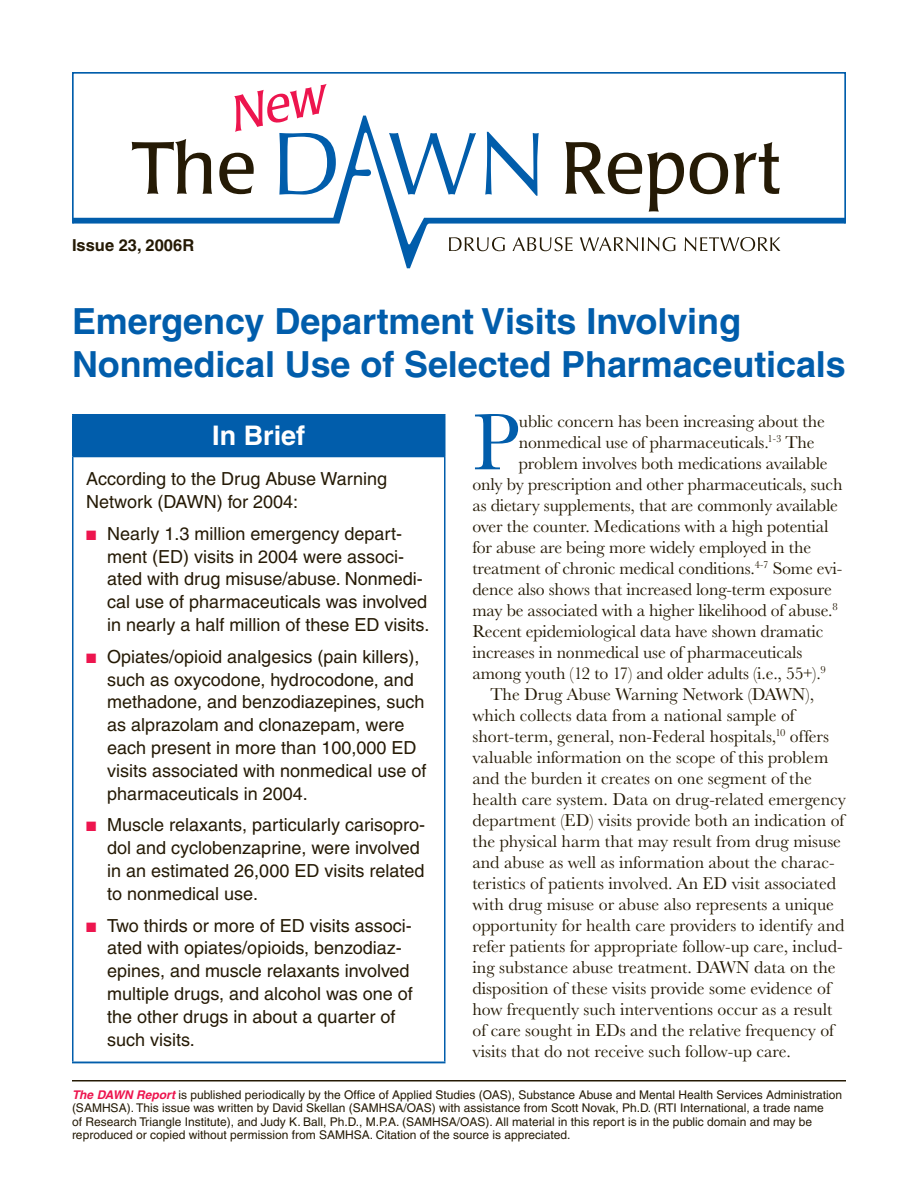
<style>
.page{position:relative;width:918px;height:1188px;background:#fff}
.page>*{position:absolute;margin:0;border:0;box-sizing:border-box;transform-origin:0 0}
.Body_text_-_pg_1_w_c{font:82.05px "URW Basker T";color:#015dab}
.t1{font:700 36px/43.2px "Helvetica";letter-spacing:-.005em;color:#015dab}
.Subhead_-_page_1{font:700 27px "Helvetica";color:#fff}
.In_Brief_bullets{font:18px/22.8px "Helvetica";color:#251a05}
.In_Brief_text{font:18px/22.8px "Helvetica";color:#251a05}
.Body_text_-_pg_1_ind{font:17.7px/21px "URW Basker T";color:#251a05}
.Body_text_-_pg_1_w_c-2{font:17.7px "URW Basker T";letter-spacing:-.01em;color:#251a05}
.Body_text{font:700 16.5px "Helvetica";color:#251a05}
.Table_text{font:12px/13.5px "Helvetica";color:#251a05}
.s1{color:#ed154e}
.s2{font-weight:700;font-style:italic;color:#ed154e}
</style>
<div class="page">
<hr style="left:72px;top:1080px;width:774px;height:2px;background:#251a05">
<svg style="left:75px;top:116px;width:768px;height:152px"></svg>
<div style="left:72px;top:72px;width:774px;height:152px;border:2px solid #015dab"></div>
<svg style="left:389px;top:133px;width:87px;height:62px"></svg>
<svg style="left:485px;top:132px;width:54px;height:64px"></svg>
<svg style="left:132px;top:139px;width:80px;height:55px"></svg>
<svg style="left:565px;top:142px;width:119px;height:70px"></svg>
<svg style="left:690px;top:153px;width:38px;height:41px"></svg>
<svg style="left:734px;top:142px;width:46px;height:52px"></svg>
<svg style="left:449px;top:237px;width:56px;height:14px"></svg>
<svg style="left:513px;top:237px;width:60px;height:14px"></svg>
<svg style="left:580px;top:237px;width:95px;height:14px"></svg>
<svg style="left:685px;top:237px;width:95px;height:14px"></svg>
<svg style="left:219px;top:84px;width:117px;height:111px"></svg>
<div style="left:73px;top:415px;width:372px;height:41px;background:#015dab"></div>
<hr style="left:72px;top:414px;width:374px;height:2px;background:#015dab">
<hr style="left:74px;top:455px;width:370px;height:2px;background:#015dab">
<hr style="left:72px;top:1062px;width:374px;height:1px;background:#015dab">
<hr style="left:72px;top:416px;width:2px;height:40px;background:#015dab">
<hr style="left:444px;top:416px;width:2px;height:40px;background:#015dab">
<hr style="left:72px;top:456px;width:2px;height:606px;background:#015dab">
<hr style="left:444px;top:456px;width:2px;height:606px;background:#015dab">
<p class="Body_text" style="left:72px;top:235px;width:124px">Issue 23, 2006R</p>
<p class="t1" style="left:72px;top:299px;width:775px">Emergency Department Visits Involving<br>Nonmedical Use of Selected Pharmaceuticals</p>
<p class="Subhead_-_page_1" style="left:212px;top:419px;width:95px">In Brief</p>
<p class="In_Brief_text" style="left:86px;top:467px;width:303px">According to the Drug Abuse Warning<br>Network (DAWN) for 2004:</p>
<p class="In_Brief_bullets" style="left:107px;top:522px;width:324px;text-indent:-21px"><span class="s1">■</span> Nearly 1.3 million emergency depart&shy;ment (ED) visits in 2004 were associ&shy;ated with drug misuse/abuse. Nonmedi&shy;cal use of pharmaceuticals was involved in nearly a half million of these ED visits.</p>
<p class="In_Brief_bullets" style="left:107px;top:645px;width:321px;text-indent:-21px"><span class="s1">■</span> Opiates/opioid analgesics (pain killers), such as oxycodone, hydrocodone, and methadone, and benzodiazepines, such as alprazolam and clonazepam, were each present in more than 100,000 ED visits associated with nonmedical use of pharmaceuticals in 2004.</p>
<p class="In_Brief_bullets" style="left:107px;top:814px;width:320px;text-indent:-21px"><span class="s1">■</span> Muscle relaxants, particularly carisopro&shy;dol and cyclobenzaprine, were involved in an estimated 26,000 ED visits related to nonmedical use.</p>
<p class="In_Brief_bullets" style="left:107px;top:914px;width:307px;text-indent:-21px"><span class="s1">■</span> Two thirds or more of ED visits associ&shy;ated with opiates/opioids, benzodiaz&shy;epines, and muscle relaxants involved multiple drugs, and alcohol was one of the other drugs in about a quarter of such visits.</p>
<p class="Body_text_-_pg_1_w_c" style="left:472px;top:400px;width:49px">P</p>
<p class="Body_text_-_pg_1_w_c-2" style="left:519px;top:412px;width:308px">ublic concern has been increasing about the</p>
<p class="Body_text_-_pg_1_w_c-2" style="left:519px;top:433px;width:297px">nonmedical use of pharmaceuticals.<sup>1-3</sup> The</p>
<p class="Body_text_-_pg_1_w_c-2" style="left:519px;top:454px;width:310px">problem involves both medications available</p>
<p class="Body_text_-_pg_1_w_c-2" style="left:472px;top:475px;width:372px">only by prescription and other pharmaceuticals, such</p>
<p class="Body_text_-_pg_1_w_c-2" style="left:472px;top:496px;width:367px">as dietary supplements, that are commonly available</p>
<p class="Body_text_-_pg_1_w_c-2" style="left:472px;top:517px;width:357px">over the counter. Medications with a high potential</p>
<p class="Body_text_-_pg_1_w_c-2" style="left:472px;top:538px;width:340px">for abuse are being more widely employed in the</p>
<p class="Body_text_-_pg_1_w_c-2" style="left:472px;top:559px;width:371px">treatment of chronic medical conditions.<sup>4-7</sup> Some evi-</p>
<p class="Body_text_-_pg_1_w_c-2" style="left:472px;top:580px;width:361px">dence also shows that increased long-term exposure</p>
<p class="Body_text_-_pg_1_w_c-2" style="left:472px;top:601px;width:367px">may be associated with a higher likelihood of abuse.<sup>8</sup></p>
<p class="Body_text_-_pg_1_w_c-2" style="left:472px;top:622px;width:353px">Recent epidemiological data have shown dramatic</p>
<p class="Body_text_-_pg_1_w_c-2" style="left:472px;top:643px;width:331px">increases in nonmedical use of pharmaceuticals</p>
<p class="Body_text_-_pg_1_w_c-2" style="left:472px;top:664px;width:355px">among youth (12 to 17) and older adults (i.e., 55+).<sup>9</sup></p>
<p class="Body_text_-_pg_1_ind" style="left:472px;top:685px;width:375px;text-indent:18px">The Drug Abuse Warning Network (DAWN), which collects data from a national sample of short-term, general, non-Federal hospitals,<sup>10</sup> offers valuable information on the scope of this problem and the burden it creates on one segment of the health care system. Data on drug-related emergency department (ED) visits provide both an indication of the physical harm that may result from drug misuse and abuse as well as information about the charac&shy;teristics of patients involved. An ED visit associated with drug misuse or abuse also represents a unique opportunity for health care providers to identify and refer patients for appropriate follow-up care, includ&shy;ing substance abuse treatment. DAWN data on the disposition of these visits provide some evidence of how frequently such interventions occur as a result of care sought in EDs and the relative frequency of visits that do not receive such follow-up care.</p>
<p class="Table_text" style="left:72px;top:1088px;width:772px"><span class="s2">The DAWN Report</span> is published periodically by the Office of Applied Studies (OAS), Substance Abuse and Mental Health Services Administration (SAMHSA). This issue was written by David Skellan (SAMHSA/OAS) with assistance from Scott Novak, Ph.D. (RTI International, a trade name<br>of Research Triangle Institute), and Judy K. Ball, Ph.D., M.P.A. (SAMHSA/OAS). All material in this report is in the public domain and may be reproduced or copied without permission from SAMHSA. Citation of the source is appreciated.</p>
</div>
